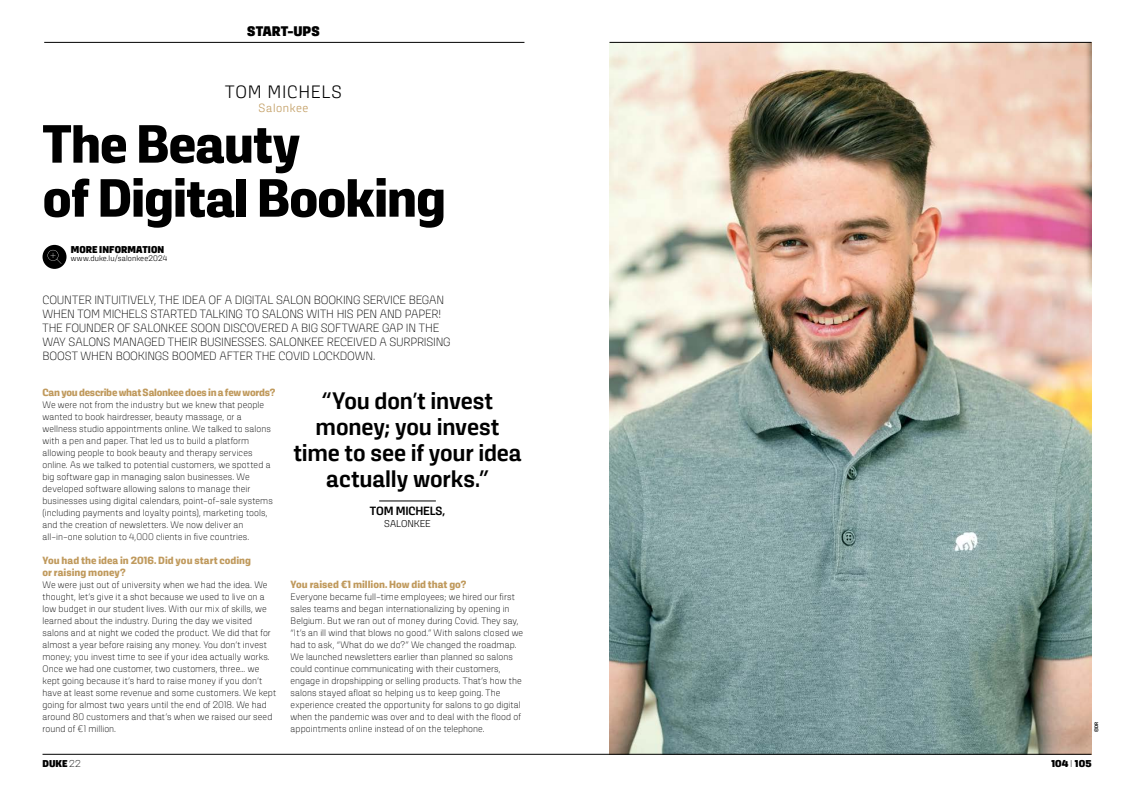
<style>
.page{position:relative;width:1134px;height:794px;background:#fff}
.page>*{position:absolute;margin:0;border:0;box-sizing:border-box;transform-origin:0 0}
.t1{font:700 54px/54px "Kawak";letter-spacing:-.02em;color:#000}
.t2{font:500 24px/26px "Kawak";letter-spacing:-.005em;color:#000;text-align:center}
.t3{font:300 18px "Kawak";letter-spacing:.04em;color:#000}
.t4{font:900 14px "Kawak";letter-spacing:.01em;color:#000}
.t5{font:200 12px/14px "Kawak";letter-spacing:-.015em;color:#000}
.t6{font:500 12px "Kawak";letter-spacing:-.015em;color:#000}
.t7{font:300 12px "Kawak";letter-spacing:.045em;color:#c09a5d}
.t8{font:700 10.5px/12px "Kawak";color:#c09a5d}
.t9{font:700 10.5px "Kawak";letter-spacing:-.02em;color:#c09a5d}
.t10{font:900 10px "Kawak";letter-spacing:.005em;color:#000}
.t11{font:300 10px "Kawak";color:#000}
.t12{font:200 9.5px/12px "Kawak";letter-spacing:.01em;color:#000}
.t13{font:300 8px "Kawak";letter-spacing:.015em;color:#000}
.t14{font:500 5px "Kawak";color:#000}
.s1{font-weight:200}
</style>
<div class="page">
<img style="left:609px;top:43px;width:482px;height:711px">
<hr style="left:44px;top:42px;width:480px;height:1px;background:#000">
<hr style="left:609px;top:42px;width:482px;height:1px;background:#000">
<hr style="left:43px;top:754px;width:1048px;height:1px;background:#000">
<div style="left:43px;top:245px;width:24px;height:24px;background:#000;border-radius:50%"></div>
<svg style="left:48px;top:250px;width:13px;height:14px"></svg>
<hr style="left:379px;top:501px;width:57px;height:1px;background:#000">
<h3 class="t4" style="left:247px;top:23px;width:74px">START-UPS</h3>
<h3 class="t3" style="left:225px;top:82px;width:118px">TOM MICHELS</h3>
<p class="t7" style="left:259px;top:101px;width:51px">Salonkee</p>
<h1 class="t1" style="left:43px;top:117px;width:405px">The Beauty<br>of Digital Booking</h1>
<p class="t10" style="left:71px;top:243px;width:95px">MORE INFORMATION</p>
<p class="t13" style="left:71px;top:253px;width:98px">www.duke.lu/salonkee2024</p>
<p class="t5" style="left:43px;top:293px;width:410px">COUNTER INTUITIVELY, THE IDEA OF A DIGITAL SALON BOOKING SERVICE BEGAN WHEN TOM MICHELS STARTED TALKING TO SALONS WITH HIS PEN AND PAPER!<br>THE FOUNDER OF SALONKEE SOON DISCOVERED A BIG SOFTWARE GAP IN THE WAY SALONS MANAGED THEIR BUSINESSES. SALONKEE RECEIVED A SURPRISING BOOST WHEN BOOKINGS BOOMED AFTER THE COVID LOCKDOWN.</p>
<p class="t9" style="left:43px;top:386px;width:234px">Can you describe what Salonkee does in a few words?</p>
<p class="t12" style="left:43px;top:399px;width:232px">We were not from the industry but we knew that people wanted to book hairdresser, beauty massage, or a wellness studio appointments online. We talked to salons with a pen and paper. That led us to build a platform allowing people to book beauty and therapy services online. As we talked to potential customers, we spotted a big software gap in managing salon businesses. We developed software allowing salons to manage their businesses using digital calendars, point-of-sale systems (including payments and loyalty points), marketing tools, and the creation of newsletters. We now deliver an all-in-one solution to 4,000 clients in five countries.</p>
<p class="t8" style="left:43px;top:554px;width:210px">You had the idea in 2016. Did you start coding or raising money?</p>
<p class="t12" style="left:43px;top:579px;width:235px">We were just out of university when we had the idea. We thought, let’s give it a shot because we used to live on a low budget in our student lives. With our mix of skills, we learned about the industry. During the day we visited salons and at night we coded the product. We did that for almost a year before raising any money. You don’t invest money; you invest time to see if your idea actually works.<br>Once we had one customer, two customers, three… we kept going because it’s hard to raise money if you don’t have at least some revenue and some customers. We kept going for almost two years until the end of 2018. We had around 80 customers and that’s when we raised our seed round of €1 million.</p>
<p class="t8" style="left:291px;top:578px;width:177px">You raised €1 million. How did that go?</p>
<h2 class="t2" style="left:293px;top:388px;width:230px">“You don’t invest money; you invest time to see if your idea actually works.”</h2>
<p class="t6" style="left:370px;top:504px;width:77px">TOM MICHELS,</p>
<p class="t11" style="left:384px;top:518px;width:48px">SALONKEE</p>
<p class="t12" style="left:291px;top:591px;width:234px">Everyone became full-time employees; we hired our first sales teams and began internationalizing by opening in Belgium. But we ran out of money during Covid. They say, “It’s an ill wind that blows no good.” With salons closed we had to ask, “What do we do?” We changed the roadmap.<br>We launched newsletters earlier than planned so salons could continue communicating with their customers, engage in dropshipping or selling products. That’s how the salons stayed afloat so helping us to keep going. The experience created the opportunity for salons to go digital when the pandemic was over and to deal with the flood of appointments online instead of on the telephone.</p>
<p class="t14" style="left:1094px;top:732px;width:12px;rotate:-90deg">©DR</p>
<p class="t10" style="left:43px;top:758px;width:40px">DUKE <span class="s1">22</span></p>
<p class="t10" style="left:1051px;top:758px;width:41px">104 <span class="s1">I</span> 105</p>
</div>
